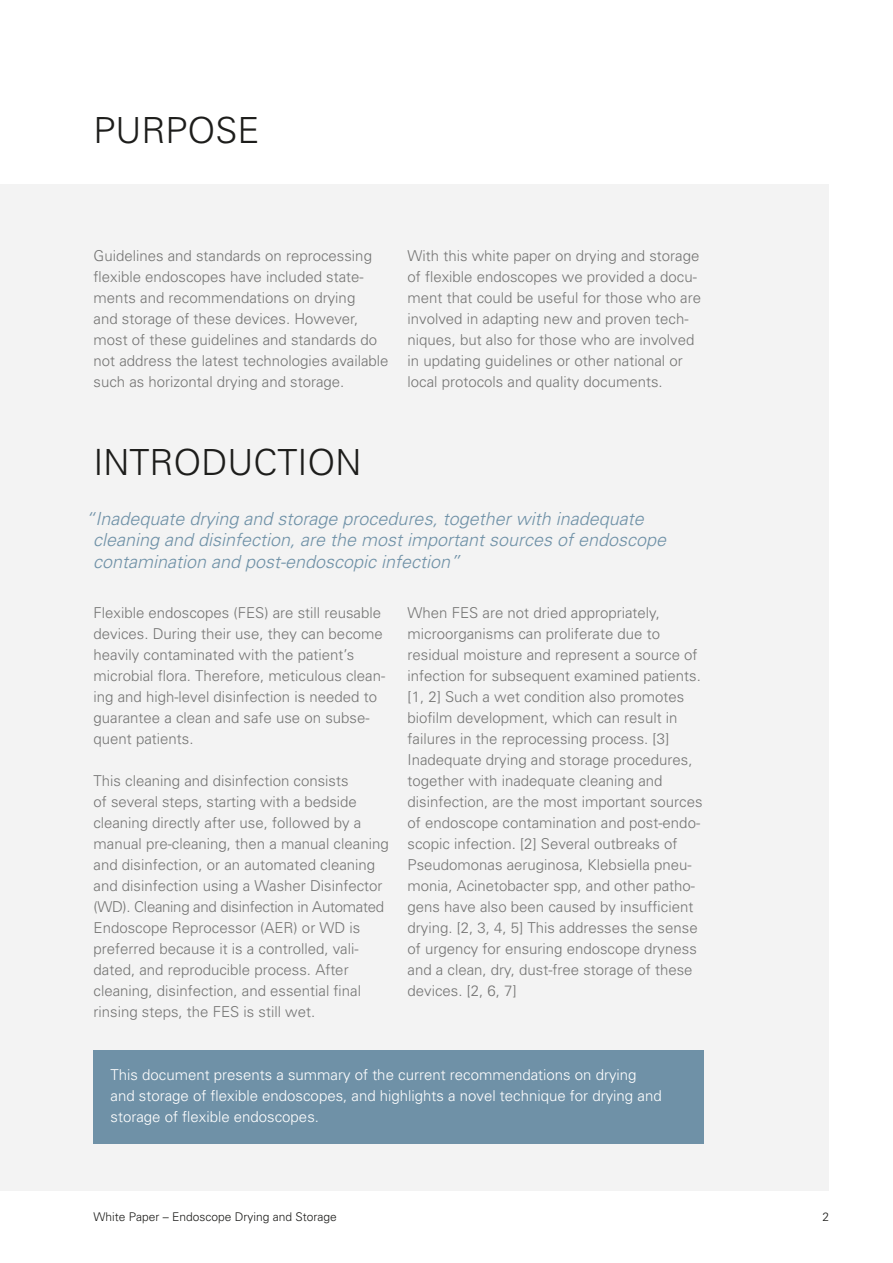
<style>
.page{position:relative;width:893px;height:1263px;background:#fff}
.page>*{position:absolute;margin:0;border:0;box-sizing:border-box;transform-origin:0 0}
.t1{font:300 36px "Univers";color:#1d1d1b}
.t2{font:italic 300 18px/21.6px "Univers";color:#6f91a7}
.t3{font:300 15px/21px "Univers";color:#757574}
.t4{font:300 15px/21px "Univers";color:#fff}
.t5{font:300 12px "Univers";color:#1d1d1b}
</style>
<div class="page">
<div style="left:0;top:184px;width:829px;height:1007px;background:#f3f3f3"></div>
<div style="left:94px;top:1050px;width:610px;height:93px;background:#6f91a7"></div>
<h1 class="t1" style="left:94px;top:108px;width:167px">PURPOSE</h1>
<p class="t3" style="left:94px;top:245px;width:297px">Guidelines and standards on reprocessing flexible endoscopes have included state&shy;ments and recommendations on drying<br>and storage of these devices. However, most of these guidelines and standards do not address the latest technologies available such as horizontal drying and storage.</p>
<p class="t3" style="left:408px;top:245px;width:295px">With this white paper on drying and storage of flexible endoscopes we provided a docu&shy;ment that could be useful for those who are involved in adapting new and proven tech&shy;niques, but also for those who are involved in updating guidelines or other national or local protocols and quality documents.</p>
<h1 class="t1" style="left:94px;top:441px;width:270px">INTRODUCTION</h1>
<p class="t2" style="left:93px;top:507px;width:575px;text-indent:-8px">“Inadequate drying and storage procedures, together with inadequate cleaning and disinfection, are the most important sources of endoscope contamination and post-endoscopic infection”</p>
<p class="t3" style="left:94px;top:602px;width:293px">Flexible endoscopes (FES) are still reusable devices. During their use, they can become heavily contaminated with the patient’s microbial flora. Therefore, meticulous clean&shy;ing and high-level disinfection is needed to guarantee a clean and safe use on subse&shy;quent patients.</p>
<p class="t3" style="left:94px;top:770px;width:297px">This cleaning and disinfection consists<br>of several steps, starting with a bedside cleaning directly after use, followed by a manual pre-cleaning, then a manual cleaning and disinfection, or an automated cleaning and disinfection using a Washer Disinfector (WD). Cleaning and disinfection in Automated Endoscope Reprocessor (AER) or WD is preferred because it is a controlled, vali&shy;dated, and reproducible process. After cleaning, disinfection, and essential final rinsing steps, the FES is still wet.</p>
<p class="t3" style="left:407px;top:602px;width:297px">When FES are not dried appropriately, microorganisms can proliferate due to residual moisture and represent a source of infection for subsequent examined patients. [1, 2] Such a wet condition also promotes biofilm development, which can result in failures in the reprocessing process. [3] Inadequate drying and storage procedures, together with inadequate cleaning and disinfection, are the most important sources of endoscope contamination and post-endo&shy;scopic infection. [2] Several outbreaks of Pseudomonas aeruginosa, Klebsiella pneu&shy;monia, Acinetobacter spp, and other patho&shy;gens have also been caused by insufficient drying. [2, 3, 4, 5] This addresses the sense of urgency for ensuring endoscope dryness and a clean, dry, dust-free storage of these devices. [2, 6, 7]</p>
<p class="t4" style="left:111px;top:1064px;width:553px">This document presents a summary of the current recommendations on drying and storage of flexible endoscopes, and highlights a novel technique for drying and storage of flexible endoscopes.</p>
<p class="t5" style="left:94px;top:1210px;width:245px">White Paper – Endoscope Drying and Storage</p>
<p class="t5" style="left:822px;top:1210px;width:8px">2</p>
</div>
